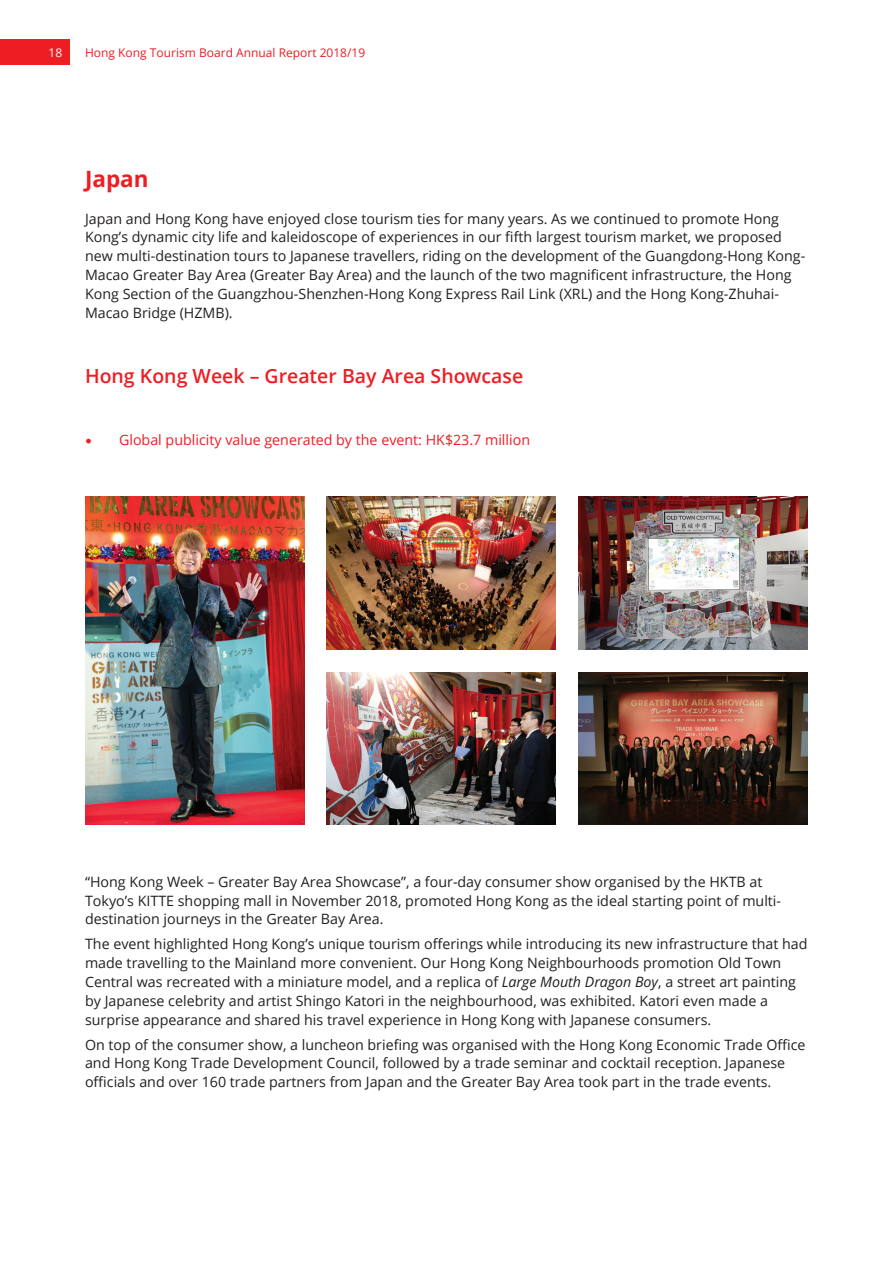
<style>
.page{position:relative;width:893px;height:1263px;background:#fff}
.page>*{position:absolute;margin:0;border:0;box-sizing:border-box;transform-origin:0 0}
.t1{font:700 22.5px "Open Sans";color:#ee1d23}
.t2{font:600 19.5px "Open Sans";color:#ee1d23}
.t3{font:14.25px/18.8px "Open Sans";color:#231f20}
.t4{font:14.25px "Open Sans";color:#ee1d23}
.t5{font:12px "Open Sans";color:#ee1d23}
.t6{font:12px "Open Sans";color:#fff}
.s1{font-family:"Minion Pro";font-size:18px}
.s2{font-style:italic}
</style>
<div class="page">
<div style="left:0;top:39px;width:70px;height:26px;background:#ee1d23"></div>
<img style="left:85px;top:496px;width:219px;height:329px">
<img style="left:327px;top:496px;width:229px;height:153px">
<img style="left:327px;top:672px;width:229px;height:153px">
<img style="left:579px;top:496px;width:229px;height:153px">
<img style="left:579px;top:672px;width:229px;height:153px">
<p class="t6" style="left:48px;top:44px;width:15px">18</p>
<p class="t5" style="left:85px;top:44px;width:282px">Hong Kong Tourism Board Annual Report 2018/19</p>
<p class="t1" style="left:85px;top:163px;width:65px">Japan</p>
<p class="t3" style="left:85px;top:209px;width:722px">Japan and Hong Kong have enjoyed close tourism ties for many years. As we continued to promote Hong Kong’s dynamic city life and kaleidoscope of experiences in our fifth largest tourism market, we proposed new multi-destination tours to Japanese travellers, riding on the development of the Guangdong-Hong Kong-Macao Greater Bay Area (Greater Bay Area) and the launch of the two magnificent infrastructure, the Hong Kong Section of the Guangzhou-Shenzhen-Hong Kong Express Rail Link (XRL) and the Hong Kong-Zhuhai-Macao Bridge (HZMB).</p>
<p class="t2" style="left:85px;top:363px;width:440px">Hong Kong Week – Greater Bay Area Showcase</p>
<p class="t4" style="left:85px;top:430px;width:447px"><span class="s1">•</span> Global publicity value generated by the event: HK$23.7 million</p>
<p class="t3" style="left:85px;top:872px;width:698px">“Hong Kong Week – Greater Bay Area Showcase”, a four-day consumer show organised by the HKTB at<br>Tokyo’s KITTE shopping mall in November 2018, promoted Hong Kong as the ideal starting point of multi&shy;destination journeys in the Greater Bay Area.</p>
<p class="t3" style="left:85px;top:934px;width:724px">The event highlighted Hong Kong’s unique tourism offerings while introducing its new infrastructure that had made travelling to the Mainland more convenient. Our Hong Kong Neighbourhoods promotion Old Town Central was recreated with a miniature model, and a replica of <span class="s2">Large Mouth Dragon Boy</span>, a street art painting by Japanese celebrity and artist Shingo Katori in the neighbourhood, was exhibited. Katori even made a surprise appearance and shared his travel experience in Hong Kong with Japanese consumers.</p>
<p class="t3" style="left:85px;top:1035px;width:722px">On top of the consumer show, a luncheon briefing was organised with the Hong Kong Economic Trade Office and Hong Kong Trade Development Council, followed by a trade seminar and cocktail reception. Japanese officials and over 160 trade partners from Japan and the Greater Bay Area took part in the trade events.</p>
</div>
